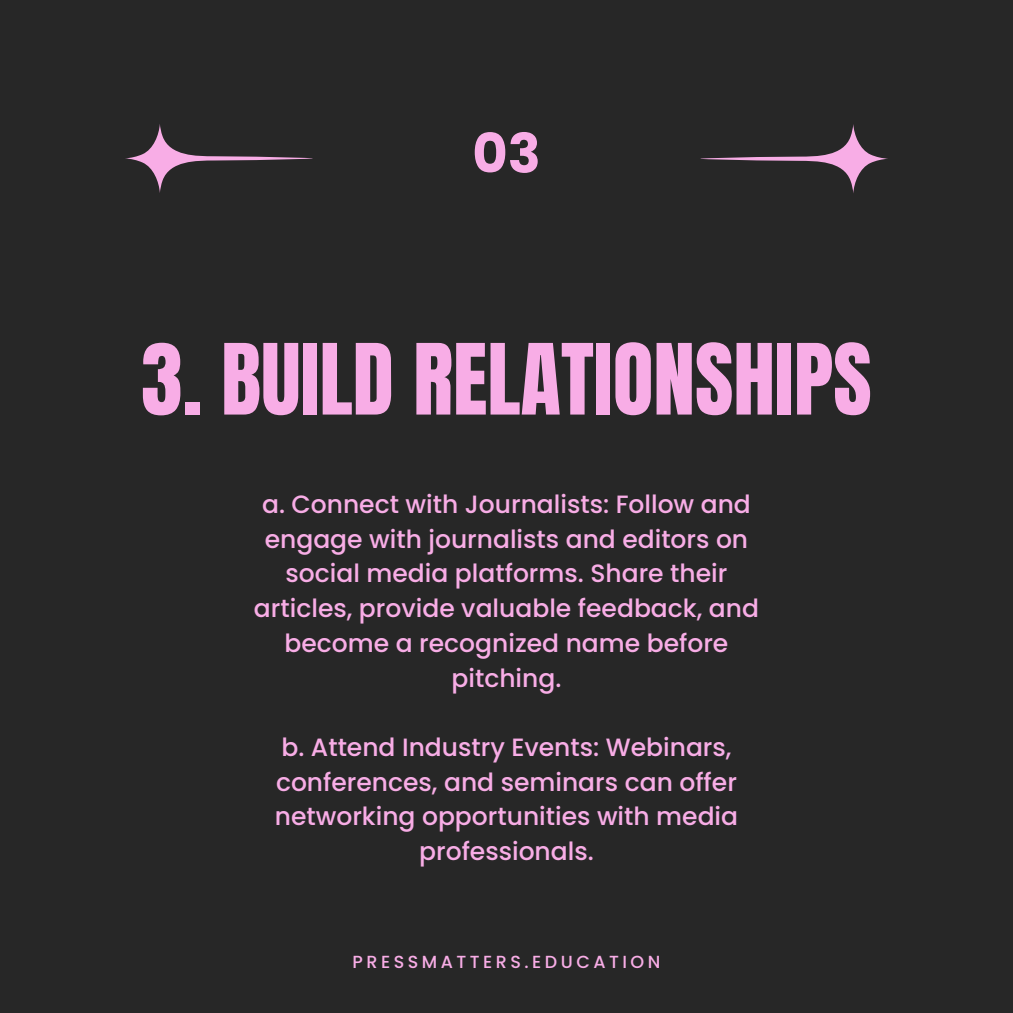
<style>
.page{position:relative;width:1013px;height:1013px;background:#fff}
.page>*{position:absolute;margin:0;border:0;box-sizing:border-box;transform-origin:0 0}
.t1{font:83.38px "Anton";color:#f8ade6}
.t2{font:700 54.38px "Poppins";color:#f8ade6}
.t3{font:500 25px/34.8px "Poppins";color:#f8ade6;text-align:center}
.t4{font:500 17.5px "Poppins";letter-spacing:.2em;color:#f8ade6}
</style>
<div class="page">
<div style="left:0;top:0;width:1012px;height:1012px;background:#272727"></div>
<svg style="left:700px;top:124px;width:188px;height:69px"></svg>
<svg style="left:125px;top:124px;width:187px;height:69px"></svg>
<p class="t2" style="left:472px;top:115px;width:70px">03</p>
<p class="t1" style="left:141px;top:319px;width:732px">3. BUILD RELATIONSHIPS</p>
<p class="t3" style="left:254px;top:487px;width:506px">a. Connect with Journalists: Follow and engage with journalists and editors on social media platforms. Share their articles, provide valuable feedback, and become a recognized name before pitching.</p>
<p class="t3" style="left:275px;top:729px;width:465px">b. Attend Industry Events: Webinars, conferences, and seminars can offer networking opportunities with media professionals.</p>
<p class="t4" style="left:352px;top:949px;width:309px">PRESSMATTERS.EDUCATION</p>
</div>
